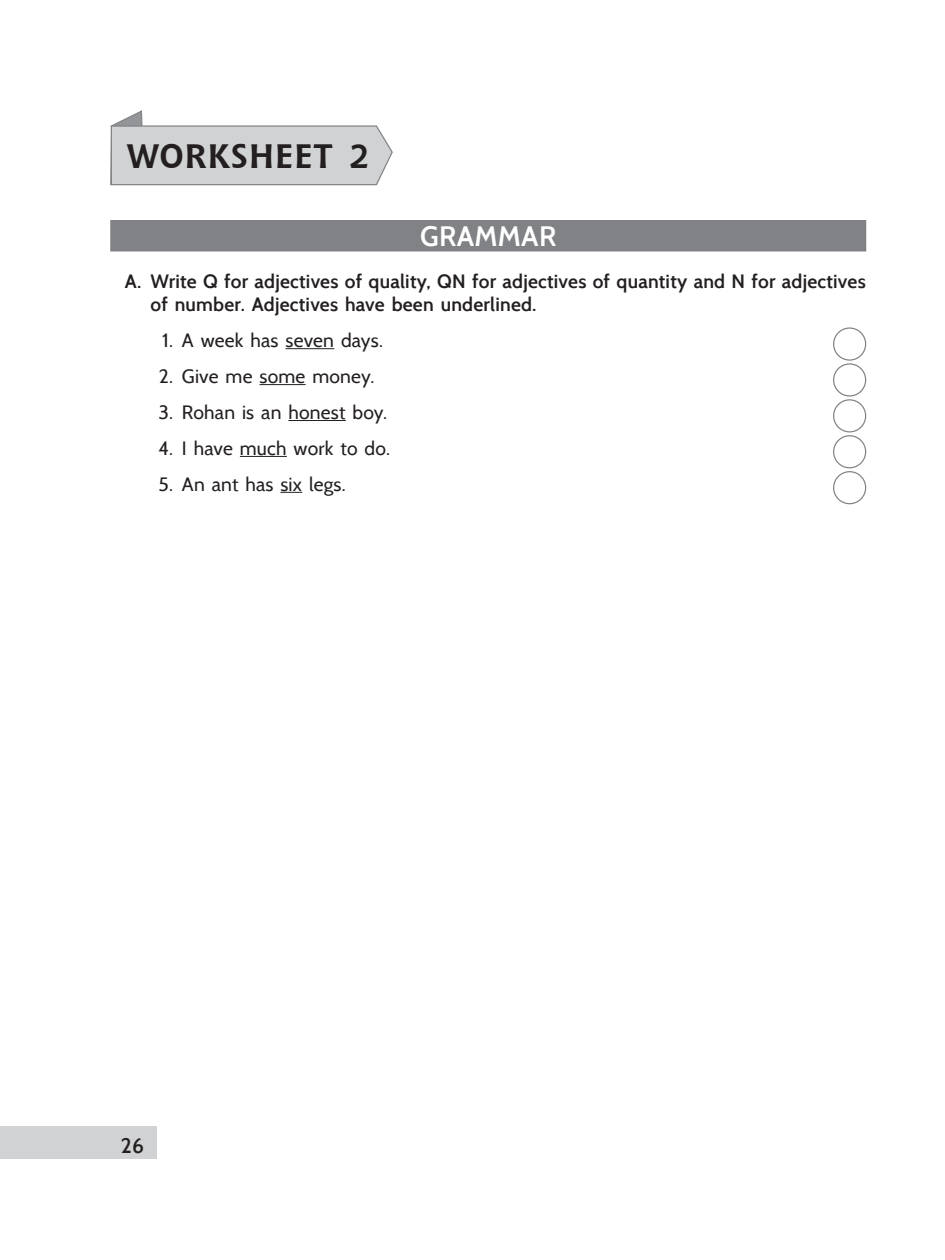
<style>
.page{position:relative;width:945px;height:1260px;background:#fff}
.page>*{position:absolute;margin:0;border:0;box-sizing:border-box;transform-origin:0 0}
.t1{font:700 33.77px "Chianti BT";letter-spacing:.015em;color:#231f20}
.Worksheet_head{font:600 28px "Cabin";letter-spacing:.01em;color:#fff}
.t2{font:600 21px "Cabin";color:#231f20}
.Exercise_1{font:600 19.25px/23.1px "Cabin";letter-spacing:.01em;color:#231f20}
.Exercise_2{font:19.25px "Cabin";letter-spacing:.01em;color:#231f20}
</style>
<div class="page">
<div style="left:0;top:1126px;width:157px;height:33px;background:#d1d2d4"></div>
<div style="left:110px;top:220px;width:756px;height:31px;background:#808285"></div>
<hr style="left:286px;top:348px;width:48px;height:1px;background:#231f20">
<hr style="left:260px;top:384px;width:46px;height:1px;background:#231f20">
<hr style="left:288px;top:420px;width:58px;height:1px;background:#231f20">
<hr style="left:240px;top:456px;width:47px;height:1px;background:#231f20">
<svg style="left:280px;top:492px;width:22px;height:1px"></svg>
<svg style="left:110px;top:110px;width:283px;height:76px"></svg>
<div style="left:833px;top:327px;width:33px;height:34px;border:1px solid #808285;border-radius:50%"></div>
<div style="left:833px;top:363px;width:33px;height:34px;border:1px solid #808285;border-radius:50%"></div>
<div style="left:833px;top:399px;width:33px;height:33px;border:1px solid #808285;border-radius:50%"></div>
<div style="left:833px;top:435px;width:33px;height:33px;border:1px solid #808285;border-radius:50%"></div>
<div style="left:833px;top:471px;width:33px;height:33px;border:1px solid #808285;border-radius:50%"></div>
<p class="t1" style="left:127px;top:132px;width:244px">WORKSHEET 2</p>
<p class="Worksheet_head" style="left:420px;top:219px;width:138px">GRAMMAR</p>
<p class="Exercise_1" style="left:150px;top:270px;width:717px;text-indent:-26px">A. Write Q for adjectives of quality, QN for adjectives of quantity and N for adjectives of number. Adjectives have been underlined.</p>
<p class="Exercise_2" style="left:162px;top:329px;width:222px">1. A week has seven days.</p>
<p class="Exercise_2" style="left:159px;top:365px;width:217px">2. Give me some money.</p>
<p class="Exercise_2" style="left:158px;top:401px;width:230px">3. Rohan is an honest boy.</p>
<p class="Exercise_2" style="left:158px;top:436px;width:233px">4. I have much work to do.</p>
<p class="Exercise_2" style="left:158px;top:472px;width:189px">5. An ant has six legs.</p>
<p class="t2" style="left:121px;top:1133px;width:25px">26</p>
</div>
